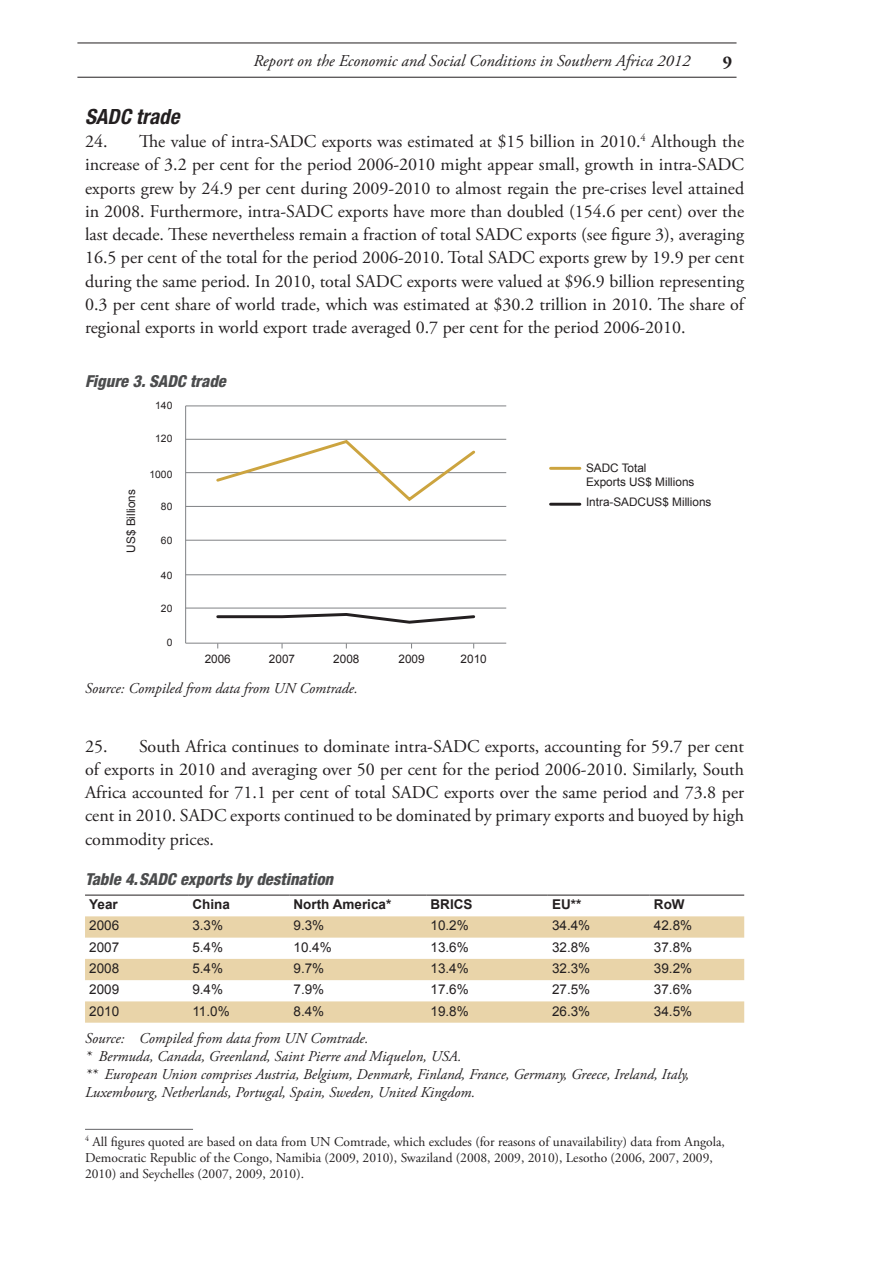
<style>
.page{position:relative;width:893px;height:1263px;background:#fff}
.page>*{position:absolute;margin:0;border:0;box-sizing:border-box;transform-origin:0 0}
.t1{font:italic 700 condensed 21px "Helvetica Neue LT Std";color:#231f20}
.t2{font:18px/23.2px "Adobe Garamond Pro";color:#231f20;text-align:justify}
.t3{font:700 18px "Adobe Garamond Pro";color:#231f20}
.t4{font:italic 16.5px "Adobe Garamond Pro";color:#231f20}
.t5{font:italic 800 condensed 16.5px "Helvetica Neue LT Std";color:#4b4c4d}
.t6{font:italic 15px/18px "Adobe Garamond Pro";color:#231f20}
.t7{font:13.5px/16.2px "Adobe Garamond Pro";color:#231f20}
.t8{font:13.5px "Arial";color:#231f20}
.t9{font:700 13.5px "Arial";color:#231f20}
.t10{font:11.7px/14.1px "Arial";color:#231f20}
.t11{font:10.35px "Arial";color:#231f20}
</style>
<div class="page">
<hr style="left:77px;top:77px;width:659px;height:1px;background:#231f20">
<hr style="left:77px;top:43px;width:659px;height:1px;background:#231f20">
<svg style="left:85px;top:916px;width:659px;height:107px;fill:#e9d4a9"></svg>
<hr style="left:85px;top:895px;width:103px;height:1px;background:#231f20">
<hr style="left:188px;top:895px;width:101px;height:1px;background:#231f20">
<hr style="left:289px;top:895px;width:137px;height:1px;background:#231f20">
<hr style="left:426px;top:895px;width:122px;height:1px;background:#231f20">
<hr style="left:548px;top:895px;width:102px;height:1px;background:#231f20">
<hr style="left:650px;top:895px;width:94px;height:1px;background:#231f20">
<hr style="left:85px;top:1129px;width:108px;height:1px;background:#636366">
<hr style="left:186px;top:406px;width:320px;height:1px;background:#808285">
<hr style="left:185px;top:406px;width:1px;height:237px;background:#808285">
<hr style="left:186px;top:439px;width:320px;height:1px;background:#808285">
<hr style="left:186px;top:472px;width:320px;height:1px;background:#808285">
<hr style="left:186px;top:506px;width:320px;height:1px;background:#808285">
<hr style="left:186px;top:540px;width:320px;height:1px;background:#808285">
<hr style="left:186px;top:574px;width:320px;height:1px;background:#808285">
<hr style="left:186px;top:608px;width:320px;height:1px;background:#808285">
<hr style="left:186px;top:643px;width:320px;height:1px;background:#808285">
<hr style="left:551px;top:467px;width:29px;height:3px;background:#cca43f">
<hr style="left:551px;top:503px;width:29px;height:3px;background:#231f20">
<svg style="left:216px;top:613px;width:260px;height:11px"></svg>
<svg style="left:214px;top:438px;width:264px;height:63px"></svg>
<p class="t4" style="left:254px;top:51px;width:438px">Report on the Economic and Social Conditions in Southern Africa 2012</p>
<p class="t3" style="left:723px;top:51px;width:11px">9</p>
<p class="t1" style="left:85px;top:104px;width:96px">SADC trade</p>
<p class="t2" style="left:85px;top:130px;width:661px">24. The value of intra-SADC exports was estimated at $15 billion in 2010.<sup>4</sup> Although the increase of 3.2 per cent for the period 2006-2010 might appear small, growth in intra-SADC exports grew by 24.9 per cent during 2009-2010 to almost regain the pre-crises level attained in 2008. Furthermore, intra-SADC exports have more than doubled (154.6 per cent) over the last decade. These nevertheless remain a fraction of total SADC exports (see figure 3), averaging 16.5 per cent of the total for the period 2006-2010. Total SADC exports grew by 19.9 per cent during the same period. In 2010, total SADC exports were valued at $96.9 billion representing 0.3 per cent share of world trade, which was estimated at $30.2 trillion in 2010. The share of regional exports in world export trade averaged 0.7 per cent for the period 2006-2010.</p>
<p class="t5" style="left:85px;top:371px;width:142px">Figure 3. SADC trade</p>
<p class="t11" style="left:155px;top:399px;width:19px">140</p>
<p class="t11" style="left:155px;top:432px;width:19px">120</p>
<p class="t11" style="left:149px;top:467px;width:24px">1000</p>
<p class="t11" style="left:161px;top:500px;width:13px">80</p>
<p class="t11" style="left:161px;top:533px;width:13px">60</p>
<p class="t11" style="left:161px;top:568px;width:13px">40</p>
<p class="t11" style="left:161px;top:602px;width:13px">20</p>
<p class="t11" style="left:167px;top:635px;width:7px">0</p>
<p class="t10" style="left:205px;top:652px;width:28px">2006</p>
<p class="t10" style="left:124px;top:552px;width:65px;rotate:-90deg">US$ Billions</p>
<p class="t10" style="left:269px;top:652px;width:28px">2007</p>
<p class="t10" style="left:333px;top:652px;width:28px">2008</p>
<p class="t10" style="left:398px;top:652px;width:28px">2009</p>
<p class="t10" style="left:461px;top:652px;width:28px">2010</p>
<p class="t6" style="left:85px;top:680px;width:274px">Source: Compiled from data from UN Comtrade.</p>
<p class="t10" style="left:586px;top:461px;width:110px">SADC Total<br>Exports US$ Millions</p>
<p class="t10" style="left:586px;top:495px;width:127px">Intra-SADCUS$ Millions</p>
<p class="t2" style="left:85px;top:735px;width:661px">25. South Africa continues to dominate intra-SADC exports, accounting for 59.7 per cent of exports in 2010 and averaging over 50 per cent for the period 2006-2010. Similarly, South Africa accounted for 71.1 per cent of total SADC exports over the same period and 73.8 per cent in 2010. SADC exports continued to be dominated by primary exports and buoyed by high commodity prices.</p>
<p class="t5" style="left:85px;top:868px;width:250px">Table 4.SADC exports by destination</p>
<p class="t9" style="left:89px;top:895px;width:30px">Year</p>
<p class="t9" style="left:192px;top:895px;width:39px">China</p>
<p class="t9" style="left:294px;top:895px;width:99px">North America*</p>
<p class="t9" style="left:430px;top:895px;width:43px">BRICS</p>
<p class="t9" style="left:552px;top:895px;width:31px">EU**</p>
<p class="t9" style="left:654px;top:895px;width:32px">RoW</p>
<p class="t8" style="left:89px;top:917px;width:32px">2006</p>
<p class="t8" style="left:192px;top:917px;width:32px">3.3%</p>
<p class="t8" style="left:294px;top:917px;width:32px">9.3%</p>
<p class="t8" style="left:430px;top:917px;width:40px">10.2%</p>
<p class="t8" style="left:552px;top:917px;width:40px">34.4%</p>
<p class="t8" style="left:654px;top:917px;width:40px">42.8%</p>
<p class="t8" style="left:89px;top:938px;width:32px">2007</p>
<p class="t8" style="left:192px;top:938px;width:32px">5.4%</p>
<p class="t8" style="left:294px;top:938px;width:40px">10.4%</p>
<p class="t8" style="left:430px;top:938px;width:40px">13.6%</p>
<p class="t8" style="left:552px;top:938px;width:40px">32.8%</p>
<p class="t8" style="left:654px;top:938px;width:40px">37.8%</p>
<p class="t8" style="left:89px;top:959px;width:32px">2008</p>
<p class="t8" style="left:192px;top:959px;width:32px">5.4%</p>
<p class="t8" style="left:294px;top:959px;width:32px">9.7%</p>
<p class="t8" style="left:430px;top:959px;width:40px">13.4%</p>
<p class="t8" style="left:552px;top:959px;width:40px">32.3%</p>
<p class="t8" style="left:654px;top:959px;width:40px">39.2%</p>
<p class="t8" style="left:89px;top:981px;width:32px">2009</p>
<p class="t8" style="left:192px;top:981px;width:32px">9.4%</p>
<p class="t8" style="left:294px;top:981px;width:32px">7.9%</p>
<p class="t8" style="left:430px;top:981px;width:40px">17.6%</p>
<p class="t8" style="left:552px;top:981px;width:40px">27.5%</p>
<p class="t8" style="left:654px;top:981px;width:40px">37.6%</p>
<p class="t8" style="left:89px;top:1002px;width:32px">2010</p>
<p class="t8" style="left:192px;top:1002px;width:39px">11.0%</p>
<p class="t8" style="left:294px;top:1002px;width:32px">8.4%</p>
<p class="t8" style="left:430px;top:1002px;width:40px">19.8%</p>
<p class="t8" style="left:552px;top:1002px;width:40px">26.3%</p>
<p class="t8" style="left:654px;top:1002px;width:40px">34.5%</p>
<p class="t6" style="left:85px;top:1030px;width:606px">Source: Compiled from data from UN Comtrade.<br>* Bermuda, Canada, Greenland, Saint Pierre and Miquelon, USA.<br>** European Union comprises Austria, Belgium, Denmark, Finland, France, Germany, Greece, Ireland, Italy, Luxembourg, Netherlands, Portugal, Spain, Sweden, United Kingdom.</p>
<p class="t7" style="left:85px;top:1133px;width:641px"><sup>4</sup> All figures quoted are based on data from UN Comtrade, which excludes (for reasons of unavailability) data from Angola,<br>Democratic Republic of the Congo, Namibia (2009, 2010), Swaziland (2008, 2009, 2010), Lesotho (2006, 2007, 2009,<br>2010) and Seychelles (2007, 2009, 2010).</p>
</div>
